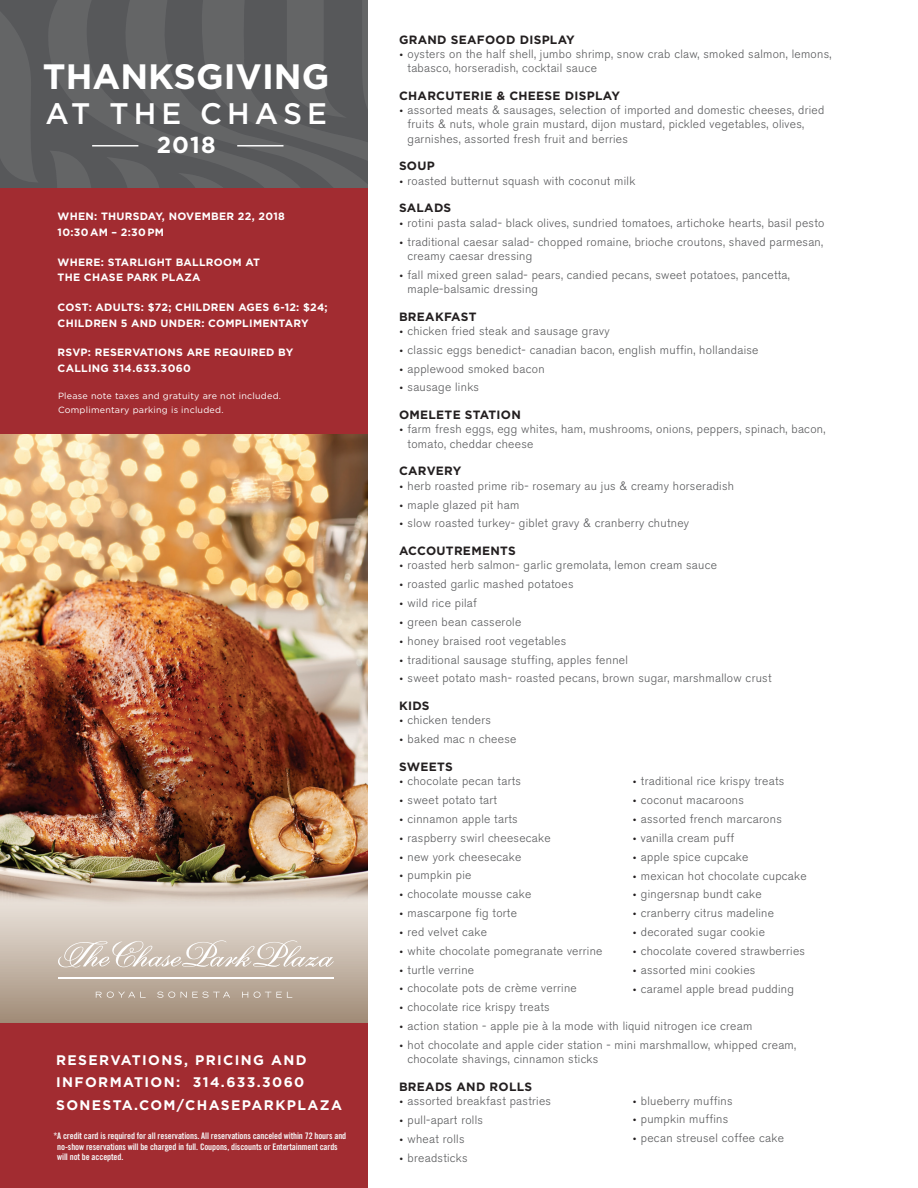
<style>
.page{position:relative;width:918px;height:1188px;background:#fff}
.page>*{position:absolute;margin:0;border:0;box-sizing:border-box;transform-origin:0 0}
.t1{font:700 35.25px "Gotham";color:#fff}
.t2{font:500 29.7px "Gotham";letter-spacing:.17em;color:#fff}
.t3{font:700 23.1px "Gotham";color:#fff}
.t4{font:700 13.95px/22.5px "Gotham";letter-spacing:.1em;color:#fff}
.t5{font:300 12px/14.2px "Akzidenz Grotesk BE";letter-spacing:.025em;color:#57585a}
.t6{font:700 12px "Gotham";letter-spacing:.025em;color:#231f20}
.t7{font:700 10.65px/15.9px "Gotham";letter-spacing:.025em;color:#fff}
.t8{font:9px/10.6px "Trade Gothic Bold Cond Twenty";letter-spacing:-.01em;color:#f7f7f8}
.t9{font:9px/13.5px "Gotham";letter-spacing:.025em;color:#fff}
.s1{font-family:"Gotham";font-weight:500;font-size:9px;color:#231f20}
</style>
<div class="page">
<div style="left:0;top:850px;width:368px;height:186px;background:#a79380"></div>
<div style="left:0;top:1024px;width:368px;height:164px;background:#a22c31"></div>
<img style="left:0;top:0;width:368px;height:998px">
<hr style="left:92px;top:145px;width:46px;height:2px;background:#fff">
<hr style="left:237px;top:145px;width:47px;height:2px;background:#fff">
<div style="left:0;top:188px;width:368px;height:245px;background:#a22c31"></div>
<h1 class="t1" style="left:43px;top:53px;width:288px">THANKSGIVING</h1>
<h2 class="t2" style="left:45px;top:96px;width:283px">AT THE CHASE</h2>
<h3 class="t3" style="left:157px;top:130px;width:60px">2018</h3>
<p class="t7" style="left:58px;top:208px;width:229px">WHEN: THURSDAY, NOVEMBER 22, 2018<br>10:30 AM – 2:30 PM</p>
<p class="t7" style="left:58px;top:254px;width:204px">WHERE: STARLIGHT BALLROOM AT<br>THE CHASE PARK PLAZA</p>
<p class="t7" style="left:58px;top:299px;width:272px">COST: ADULTS: $72; CHILDREN AGES 6-12: $24;<br>CHILDREN 5 AND UNDER: COMPLIMENTARY</p>
<p class="t7" style="left:58px;top:345px;width:237px">RSVP: RESERVATIONS ARE REQUIRED BY<br>CALLING 314.633.3060</p>
<p class="t9" style="left:58px;top:389px;width:225px">Please note taxes and gratuity are not included.<br>Complimentary parking is included.</p>
<p class="t4" style="left:56px;top:1049px;width:287px">RESERVATIONS, PRICING AND<br>INFORMATION: 314.633.3060<br>SONESTA.COM/CHASEPARKPLAZA</p>
<p class="t8" style="left:57px;top:1131px;width:290px;text-indent:-4px">*A credit card is required for all reservations. All reservations canceled within 72 hours and no-show reservations will be charged in full. Coupons, discounts or Entertainment cards will not be accepted.</p>
<p class="t6" style="left:399px;top:32px;width:177px">GRAND SEAFOOD DISPLAY</p>
<p class="t5" style="left:408px;top:47px;width:425px;text-indent:-9px"><span class="s1">•</span> oysters on the half shell, jumbo shrimp, snow crab claw, smoked salmon, lemons, tabasco, horseradish, cocktail sauce</p>
<p class="t6" style="left:399px;top:88px;width:222px">CHARCUTERIE &amp; CHEESE DISPLAY</p>
<p class="t5" style="left:408px;top:103px;width:418px;text-indent:-9px"><span class="s1">•</span> assorted meats &amp; sausages, selection of imported and domestic cheeses, dried fruits &amp; nuts, whole grain mustard, dijon mustard, pickled vegetables, olives, garnishes, assorted fresh fruit and berries</p>
<p class="t6" style="left:399px;top:158px;width:37px">SOUP</p>
<p class="t5" style="left:399px;top:174px;width:238px"><span class="s1">•</span> roasted butternut squash with coconut milk</p>
<p class="t6" style="left:399px;top:200px;width:54px">SALADS</p>
<p class="t5" style="left:399px;top:216px;width:427px"><span class="s1">•</span> rotini pasta salad- black olives, sundried tomatoes, artichoke hearts, basil pesto</p>
<p class="t5" style="left:408px;top:235px;width:417px;text-indent:-9px"><span class="s1">•</span> traditional caesar salad- chopped romaine, brioche croutons, shaved parmesan, creamy caesar dressing</p>
<p class="t5" style="left:408px;top:268px;width:384px;text-indent:-9px"><span class="s1">•</span> fall mixed green salad- pears, candied pecans, sweet potatoes, pancetta, maple-balsamic dressing</p>
<p class="t6" style="left:399px;top:308px;width:79px">BREAKFAST</p>
<p class="t5" style="left:399px;top:324px;width:212px"><span class="s1">•</span> chicken fried steak and sausage gravy</p>
<p class="t5" style="left:399px;top:343px;width:361px"><span class="s1">•</span> classic eggs benedict- canadian bacon, english muffin, hollandaise</p>
<p class="t5" style="left:399px;top:362px;width:147px"><span class="s1">•</span> applewood smoked bacon</p>
<p class="t5" style="left:399px;top:380px;width:82px"><span class="s1">•</span> sausage links</p>
<p class="t6" style="left:399px;top:407px;width:123px">OMELETE STATION</p>
<p class="t5" style="left:408px;top:422px;width:419px;text-indent:-9px"><span class="s1">•</span> farm fresh eggs, egg whites, ham, mushrooms, onions, peppers, spinach, bacon, tomato, cheddar cheese</p>
<p class="t6" style="left:399px;top:463px;width:64px">CARVERY</p>
<p class="t5" style="left:399px;top:479px;width:337px"><span class="s1">•</span> herb roasted prime rib- rosemary au jus &amp; creamy horseradish</p>
<p class="t5" style="left:399px;top:497px;width:122px"><span class="s1">•</span> maple glazed pit ham</p>
<p class="t5" style="left:399px;top:516px;width:292px"><span class="s1">•</span> slow roasted turkey- giblet gravy &amp; cranberry chutney</p>
<p class="t6" style="left:399px;top:543px;width:118px">ACCOUTREMENTS</p>
<p class="t5" style="left:399px;top:558px;width:320px"><span class="s1">•</span> roasted herb salmon- garlic gremolata, lemon cream sauce</p>
<p class="t5" style="left:399px;top:577px;width:176px"><span class="s1">•</span> roasted garlic mashed potatoes</p>
<p class="t5" style="left:399px;top:596px;width:80px"><span class="s1">•</span> wild rice pilaf</p>
<p class="t5" style="left:399px;top:615px;width:124px"><span class="s1">•</span> green bean casserole</p>
<p class="t5" style="left:399px;top:634px;width:169px"><span class="s1">•</span> honey braised root vegetables</p>
<p class="t5" style="left:399px;top:653px;width:230px"><span class="s1">•</span> traditional sausage stuffing, apples fennel</p>
<p class="t5" style="left:399px;top:671px;width:374px"><span class="s1">•</span> sweet potato mash- roasted pecans, brown sugar, marshmallow crust</p>
<p class="t6" style="left:399px;top:698px;width:32px">KIDS</p>
<p class="t5" style="left:399px;top:713px;width:94px"><span class="s1">•</span> chicken tenders</p>
<p class="t5" style="left:399px;top:732px;width:119px"><span class="s1">•</span> baked mac n cheese</p>
<p class="t6" style="left:399px;top:759px;width:55px">SWEETS</p>
<p class="t5" style="left:399px;top:774px;width:124px"><span class="s1">•</span> chocolate pecan tarts</p>
<p class="t5" style="left:399px;top:793px;width:100px"><span class="s1">•</span> sweet potato tart</p>
<p class="t5" style="left:399px;top:812px;width:120px"><span class="s1">•</span> cinnamon apple tarts</p>
<p class="t5" style="left:399px;top:831px;width:153px"><span class="s1">•</span> raspberry swirl cheesecake</p>
<p class="t5" style="left:399px;top:850px;width:124px"><span class="s1">•</span> new york cheesecake</p>
<p class="t5" style="left:399px;top:868px;width:74px"><span class="s1">•</span> pumpkin pie</p>
<p class="t5" style="left:399px;top:887px;width:134px"><span class="s1">•</span> chocolate mousse cake</p>
<p class="t5" style="left:399px;top:906px;width:120px"><span class="s1">•</span> mascarpone fig torte</p>
<p class="t5" style="left:399px;top:925px;width:90px"><span class="s1">•</span> red velvet cake</p>
<p class="t5" style="left:399px;top:944px;width:205px"><span class="s1">•</span> white chocolate pomegranate verrine</p>
<p class="t5" style="left:399px;top:963px;width:77px"><span class="s1">•</span> turtle verrine</p>
<p class="t5" style="left:399px;top:981px;width:179px"><span class="s1">•</span> chocolate pots de crème verrine</p>
<p class="t5" style="left:399px;top:1000px;width:152px"><span class="s1">•</span> chocolate rice krispy treats</p>
<p class="t5" style="left:399px;top:1019px;width:355px"><span class="s1">•</span> action station - apple pie à la mode with liquid nitrogen ice cream</p>
<p class="t5" style="left:408px;top:1038px;width:390px;text-indent:-9px"><span class="s1">•</span> hot chocolate and apple cider station - mini marshmallow, whipped cream, chocolate shavings, cinnamon sticks</p>
<p class="t6" style="left:399px;top:1079px;width:135px">BREADS AND ROLLS</p>
<p class="t5" style="left:399px;top:1094px;width:154px"><span class="s1">•</span> assorted breakfast pastries</p>
<p class="t5" style="left:399px;top:1113px;width:86px"><span class="s1">•</span> pull-apart rolls</p>
<p class="t5" style="left:399px;top:1132px;width:67px"><span class="s1">•</span> wheat rolls</p>
<p class="t5" style="left:399px;top:1151px;width:70px"><span class="s1">•</span> breadsticks</p>
<p class="t5" style="left:632px;top:774px;width:154px"><span class="s1">•</span> traditional rice krispy treats</p>
<p class="t5" style="left:632px;top:793px;width:113px"><span class="s1">•</span> coconut macaroons</p>
<p class="t5" style="left:632px;top:812px;width:151px"><span class="s1">•</span> assorted french marcarons</p>
<p class="t5" style="left:632px;top:831px;width:103px"><span class="s1">•</span> vanilla cream puff</p>
<p class="t5" style="left:632px;top:850px;width:118px"><span class="s1">•</span> apple spice cupcake</p>
<p class="t5" style="left:632px;top:869px;width:176px"><span class="s1">•</span> mexican hot chocolate cupcake</p>
<p class="t5" style="left:632px;top:887px;width:131px"><span class="s1">•</span> gingersnap bundt cake</p>
<p class="t5" style="left:632px;top:906px;width:143px"><span class="s1">•</span> cranberry citrus madeline</p>
<p class="t5" style="left:632px;top:925px;width:134px"><span class="s1">•</span> decorated sugar cookie</p>
<p class="t5" style="left:632px;top:944px;width:174px"><span class="s1">•</span> chocolate covered strawberries</p>
<p class="t5" style="left:632px;top:963px;width:125px"><span class="s1">•</span> assorted mini cookies</p>
<p class="t5" style="left:632px;top:982px;width:163px"><span class="s1">•</span> caramel apple bread pudding</p>
<p class="t5" style="left:632px;top:1094px;width:102px"><span class="s1">•</span> blueberry muffins</p>
<p class="t5" style="left:632px;top:1112px;width:98px"><span class="s1">•</span> pumpkin muffins</p>
<p class="t5" style="left:632px;top:1131px;width:153px"><span class="s1">•</span> pecan streusel coffee cake</p>
</div>
